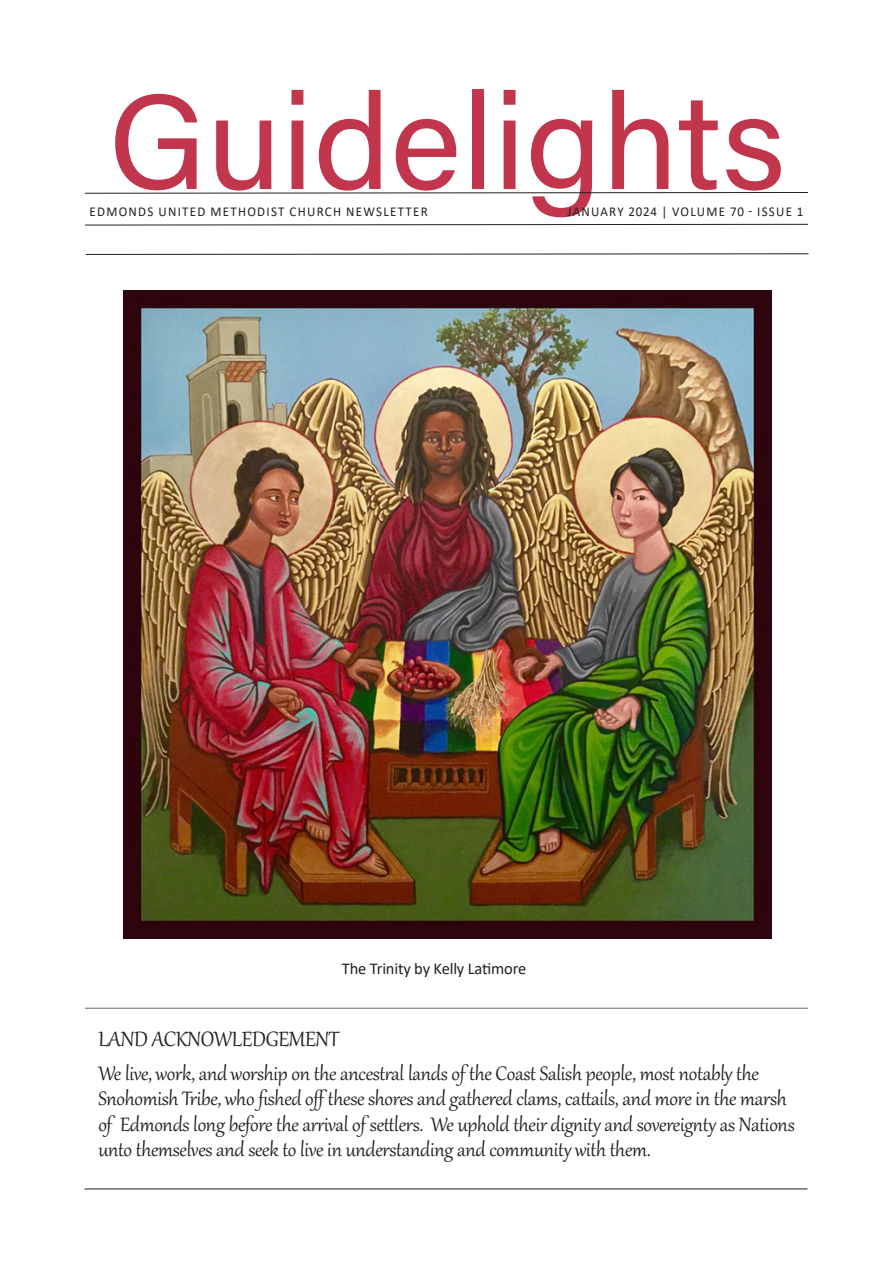
<style>
.page{position:relative;width:893px;height:1263px;background:#fff}
.page>*{position:absolute;margin:0;border:0;box-sizing:border-box;transform-origin:0 0}
.Folio_-_Section_Title{font:135px "Acumin Variable Concept";color:#c1364d}
.Headline{font:25.5px "Gabriola";letter-spacing:-.01em;color:#231f20}
.Headline-2{font:24px/25.5px "Gabriola";letter-spacing:-.01em;color:#231f20}
.Headline-3{font:16.5px "Calibri";letter-spacing:-.01em;color:#231f20}
.Folio_-_Section_Title-2{font:13.5px "Calibri";letter-spacing:.1em;color:#231f20;scale:.96 1}
</style>
<div class="page">
<hr style="left:85px;top:1188px;width:722px;height:1px;background:#231f20">
<svg style="left:85px;top:192px;width:723px;height:2px"></svg>
<svg style="left:85px;top:224px;width:723px;height:2px"></svg>
<svg style="left:85px;top:253px;width:724px;height:2px"></svg>
<hr style="left:85px;top:1008px;width:723px;height:1px;background:#231f20">
<img style="left:123px;top:290px;width:648px;height:648px">
<p class="Folio_-_Section_Title" style="left:108px;top:49px;width:679px">Guidelights</p>
<p class="Folio_-_Section_Title-2" style="left:567px;top:202px;width:247px">JANUARY 2024 | VOLUME 70 - ISSUE 1</p>
<p class="Folio_-_Section_Title-2" style="left:90px;top:203px;width:354px">EDMONDS UNITED METHODIST CHURCH NEWSLETTER</p>
<p class="Headline-3" style="left:342px;top:957px;width:186px">The Trinity by Kelly Latimore</p>
<p class="Headline" style="left:98px;top:1022px;width:242px">LAND ACKNOWLEDGEMENT</p>
<p class="Headline-2" style="left:98px;top:1059px;width:698px">We live, work, and worship on the ancestral lands of the Coast Salish people, most notably the Snohomish Tribe, who fished offthese shores and gathered clams, cattails, and more in the marsh of Edmonds long before the arrival of settlers. We uphold their dignity and sovereignty as Nations unto themselves and seek to live in understanding and community with them.</p>
</div>
